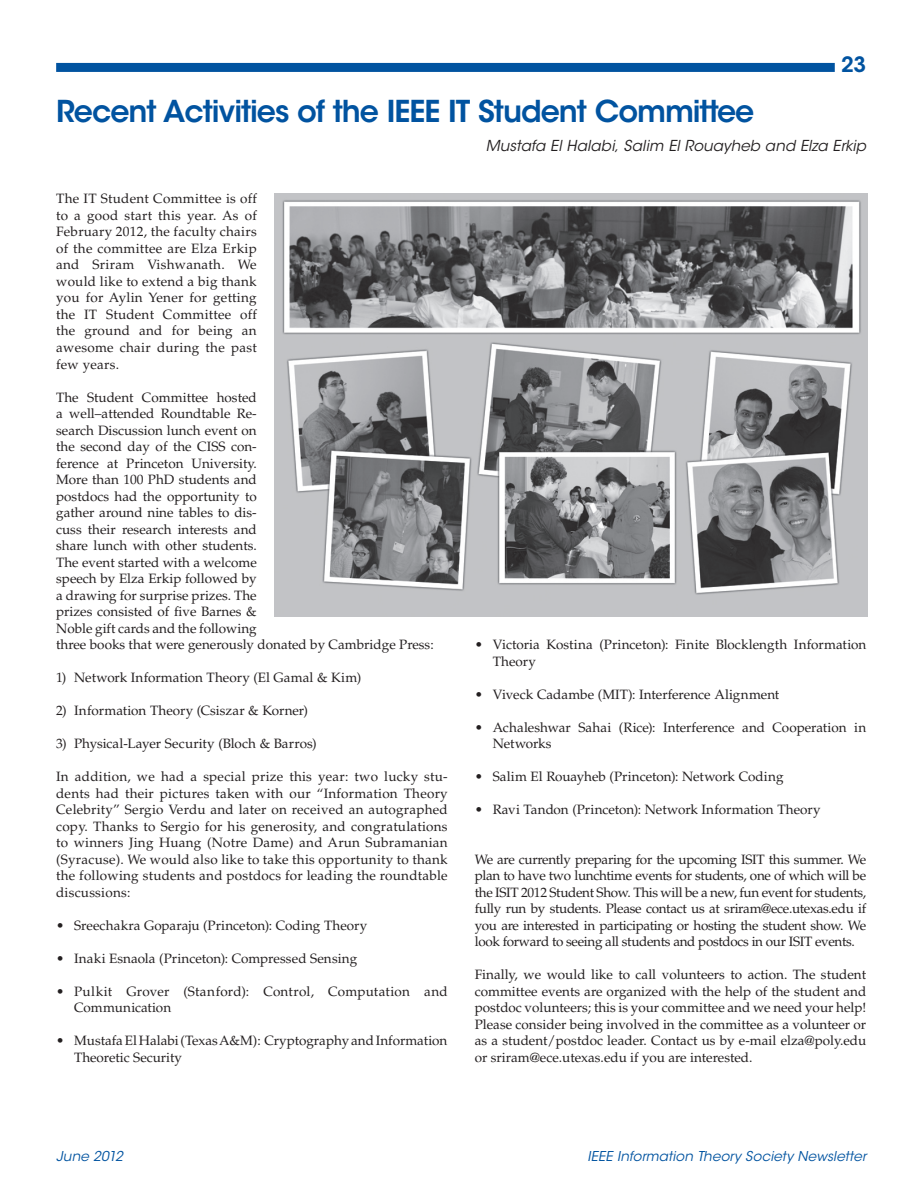
<style>
.page{position:relative;width:919px;height:1189px;background:#fff}
.page>*{position:absolute;margin:0;border:0;box-sizing:border-box;transform-origin:0 0}
.t1{font:600 30px "ITC Avant Garde Std";letter-spacing:-.035em;color:#0153a0}
.t2{font:600 21px "ITC Avant Garde Std";color:#0153a0}
.t3{font:italic 15px "ITC Avant Garde Std";letter-spacing:.005em;color:#231f20}
.t4{font:13.5px/16.5px "Palatino LT Std";color:#231f20;text-align:justify}
.t5{font:13.5px/16.5px "Palatino LT Std";letter-spacing:.02em;color:#231f20}
.t6{font:italic 13.5px "ITC Avant Garde Std";letter-spacing:.01em;color:#0153a0}
</style>
<div class="page">
<div style="left:56px;top:63px;width:779px;height:9px;background:#0153a0"></div>
<img style="left:275px;top:193px;width:592px;height:424px">
<h2 class="t2" style="left:841px;top:56px;width:27px">23</h2>
<h1 class="t1" style="left:56px;top:100px;width:700px">Recent Activities of the IEEE IT Student Committee</h1>
<p class="t3" style="left:486px;top:139px;width:382px">Mustafa El Halabi, Salim El Rouayheb and Elza Erkip</p>
<p class="t4" style="left:56px;top:192px;width:202px">The IT Student Committee is off to a good start this year. As of February 2012, the faculty chairs of the committee are Elza Erkip and Sriram Vishwanath. We would like to extend a big thank you for Aylin Yener for getting the IT Student Committee off the ground and for being an awesome chair during the past few years.</p>
<p class="t4" style="left:56px;top:390px;width:379px;text-align:left">The Student Committee hosted<br>a well–attended Roundtable Re-<br>search Discussion lunch event on<br>the second day of the CISS con-<br>ference at Princeton University.<br>More than 100 PhD students and<br>postdocs had the opportunity to<br>gather around nine tables to dis-<br>cuss their research interests and<br>share lunch with other students.<br>The event started with a welcome<br>speech by Elza Erkip followed by<br>a drawing for surprise prizes. The<br>prizes consisted of five Barnes &amp;<br>Noble gift cards and the following<br>three books that were generously donated by Cambridge Press:</p>
<p class="t4" style="left:56px;top:670px;width:307px">1) Network Information Theory (El Gamal &amp; Kim)</p>
<p class="t4" style="left:56px;top:703px;width:253px">2) Information Theory (Csiszar &amp; Korner)</p>
<p class="t4" style="left:56px;top:736px;width:262px">3) Physical-Layer Security (Bloch &amp; Barros)</p>
<p class="t4" style="left:56px;top:769px;width:393px">In addition, we had a special prize this year: two lucky stu&shy;dents had their pictures taken with our “Information Theory Celebrity” Sergio Verdu and later on received an autographed copy. Thanks to Sergio for his generosity, and congratulations to winners Jing Huang (Notre Dame) and Arun Subramanian (Syracuse). We would also like to take this opportunity to thank the following students and postdocs for leading the roundtable discussions:</p>
<p class="t4" style="left:56px;top:918px;width:313px">• Sreechakra Goparaju (Princeton): Coding Theory</p>
<p class="t4" style="left:56px;top:951px;width:303px">• Inaki Esnaola (Princeton): Compressed Sensing</p>
<p class="t5" style="left:74px;top:984px;width:375px;text-indent:-18px">• Pulkit Grover (Stanford): Control, Computation and<br>Communication</p>
<p class="t4" style="left:74px;top:1033px;width:375px;text-indent:-18px">• Mustafa El Halabi (Texas A&amp;M): Cryptography and Information<br>Theoretic Security</p>
<p class="t4" style="left:493px;top:637px;width:375px;text-indent:-18px">• Victoria Kostina (Princeton): Finite Blocklength Information<br>Theory</p>
<p class="t4" style="left:475px;top:687px;width:306px">• Viveck Cadambe (MIT): Interference Alignment</p>
<p class="t4" style="left:493px;top:720px;width:375px;text-indent:-18px">• Achaleshwar Sahai (Rice): Interference and Cooperation in<br>Networks</p>
<p class="t4" style="left:475px;top:769px;width:310px">• Salim El Rouayheb (Princeton): Network Coding</p>
<p class="t4" style="left:475px;top:802px;width:347px">• Ravi Tandon (Princeton): Network Information Theory</p>
<p class="t4" style="left:475px;top:852px;width:393px">We are currently preparing for the upcoming ISIT this summer. We plan to have two lunchtime events for students, one of which will be the ISIT 2012 Student Show. This will be a new, fun event for students, fully run by students. Please contact us at sriram@ece.utexas.edu if you are interested in participating or hosting the student show. We look forward to seeing all students and postdocs in our ISIT events.</p>
<p class="t4" style="left:475px;top:967px;width:393px">Finally, we would like to call volunteers to action. The student committee events are organized with the help of the student and postdoc volunteers; this is your committee and we need your help!<br>Please consider being involved in the committee as a volunteer or as a student/postdoc leader. Contact us by e-mail elza@poly.edu or sriram@ece.utexas.edu if you are interested.</p>
<p class="t6" style="left:56px;top:1150px;width:68px">June 2012</p>
<p class="t6" style="left:587px;top:1150px;width:280px">IEEE Information Theory Society Newsletter</p>
</div>
